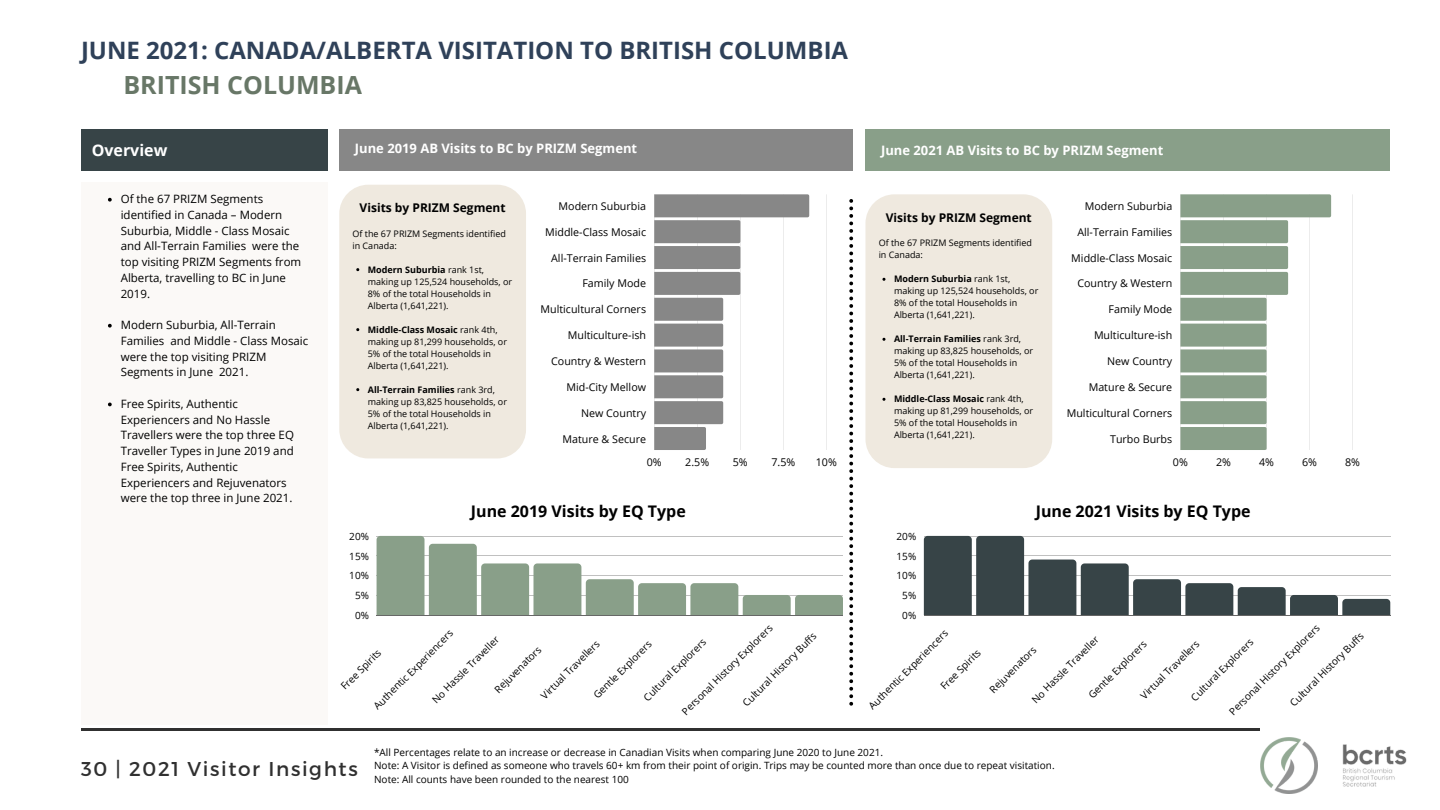
<style>
.page{position:relative;width:1440px;height:810px;background:#fff}
.page>*{position:absolute;margin:0;border:0;box-sizing:border-box;transform-origin:0 0}
.t1{font:700 25px "Open Sans";color:#687767}
.t2{font:700 24px "Open Sans";color:#2f4159}
.t3{font:20px "Montserrat";letter-spacing:.08em;color:#303030}
.t4{font:700 16px "Open Sans";color:#000}
.t5{font:700 16px "Open Sans";color:#fff}
.t6{font:700 13px "Open Sans";color:#fff}
.t7{font:700 12px "Open Sans";color:#000}
.t8{font:11.5px/15.8px "Open Sans";color:#000}
.t9{font:10.7px "Open Sans";color:#000}
.t10{font:10px/19.7px "Open Sans";color:#000;text-align:center}
.t11{font:9px/12px "Open Sans";color:#000}
.s1{font-weight:700}
</style>
<div class="page">
<div style="left:81px;top:129px;width:247px;height:42px;background:#374447"></div>
<div style="left:339px;top:129px;width:514px;height:42px;background:#878787"></div>
<div style="left:81px;top:182px;width:247px;height:542px;background:#fbf9f7"></div>
<div style="left:866px;top:129px;width:524px;height:42px;background:#899f89"></div>
<div style="left:865px;top:194px;width:187px;height:274px;background:#efe9df;border-radius:29px"></div>
<svg style="left:849px;top:199px;width:4px;height:507px"></svg>
<hr style="left:81px;top:728px;width:1179px;height:3px;background:#303030">
<img style="left:1342px;top:744px;width:65px;height:43px">
<div style="left:339px;top:185px;width:187px;height:273px;background:#efe9df;border-radius:29px"></div>
<svg style="left:108px;top:198px;width:4px;height:4px"></svg>
<svg style="left:108px;top:324px;width:4px;height:4px"></svg>
<svg style="left:108px;top:403px;width:4px;height:3px"></svg>
<img style="left:1261px;top:738px;width:56px;height:56px">
<hr style="left:1352px;top:194px;width:1px;height:256px;background:#000">
<svg style="left:1180px;top:194px;width:151px;height:256px"></svg>
<hr style="left:924px;top:615px;width:466px;height:1px;background:#000">
<svg style="left:924px;top:536px;width:466px;height:79px"></svg>
<hr style="left:826px;top:194px;width:1px;height:256px;background:#000">
<svg style="left:654px;top:194px;width:155px;height:256px"></svg>
<hr style="left:377px;top:615px;width:466px;height:1px;background:#000">
<svg style="left:377px;top:536px;width:466px;height:79px"></svg>
<h2 class="t2" style="left:81px;top:34px;width:769px">JUNE 2021: CANADA/ALBERTA VISITATION TO BRITISH COLUMBIA</h2>
<h1 class="t1" style="left:123px;top:67px;width:240px">BRITISH COLUMBIA</h1>
<h3 class="t6" style="left:355px;top:139px;width:284px">June 2019 AB Visits to BC by PRIZM Segment</h3>
<h3 class="t5" style="left:92px;top:139px;width:77px">Overview</h3>
<h3 class="t6" style="left:881px;top:141px;width:284px">June 2021 AB Visits to BC by PRIZM Segment</h3>
<p class="t8" style="left:121px;top:191px;width:182px">Of the 67 PRIZM Segments identified in Canada – Modern<br>Suburbia, Middle - Class Mosaic and All-Terrain Families were the top visiting PRIZM Segments from<br>Alberta, travelling to BC in June<br>2019.</p>
<p class="t8" style="left:121px;top:317px;width:189px">Modern Suburbia, All-Terrain<br>Families and Middle - Class Mosaic were the top visiting PRIZM<br>Segments in June 2021.</p>
<p class="t8" style="left:121px;top:395px;width:175px">Free Spirits, Authentic<br>Experiencers and No Hassle<br>Travellers were the top three EQ<br>Traveller Types in June 2019 and<br>Free Spirits, Authentic<br>Experiencers and Rejuvenators were the top three in June 2021.</p>
<h3 class="t7" style="left:360px;top:199px;width:148px">Visits by PRIZM Segment</h3>
<p class="t11" style="left:353px;top:227px;width:155px">Of the 67 PRIZM Segments identified in Canada:</p>
<p class="t11" style="left:368px;top:263px;width:146px"><span class="s1">Modern Suburbia</span> rank 1st, making up 125,524 households, or<br>8% of the total Households in<br>Alberta (1,641,221).</p>
<p class="t11" style="left:368px;top:323px;width:141px"><span class="s1">Middle-Class Mosaic</span> rank 4th, making up 81,299 households, or<br>5% of the total Households in<br>Alberta (1,641,221).</p>
<p class="t11" style="left:368px;top:383px;width:141px"><span class="s1">All-Terrain Families</span> rank 3rd, making up 83,825 households, or<br>5% of the total Households in<br>Alberta (1,641,221).</p>
<p class="t9" style="left:559px;top:199px;width:89px">Modern Suburbia</p>
<p class="t9" style="left:545px;top:224px;width:102px">Middle-Class Mosaic</p>
<p class="t9" style="left:551px;top:250px;width:96px">All-Terrain Families</p>
<p class="t9" style="left:582px;top:276px;width:65px">Family Mode</p>
<p class="t9" style="left:541px;top:302px;width:107px">Multicultural Corners</p>
<p class="t9" style="left:568px;top:328px;width:80px">Multiculture-ish</p>
<p class="t9" style="left:551px;top:354px;width:96px">Country &amp; Western</p>
<p class="t9" style="left:567px;top:379px;width:81px">Mid-City Mellow</p>
<p class="t9" style="left:581px;top:405px;width:67px">New Country</p>
<p class="t9" style="left:563px;top:431px;width:85px">Mature &amp; Secure</p>
<p class="t9" style="left:647px;top:454px;width:16px">0%</p>
<p class="t9" style="left:685px;top:454px;width:25px">2.5%</p>
<p class="t9" style="left:733px;top:454px;width:16px">5%</p>
<p class="t9" style="left:771px;top:454px;width:25px">7.5%</p>
<p class="t9" style="left:816px;top:454px;width:23px">10%</p>
<p class="t10" style="left:349px;top:526px;width:21px">20%<br>15%<br>10%<br>5%<br>0%</p>
<h3 class="t4" style="left:471px;top:499px;width:216px">June 2019 Visits by EQ Type</h3>
<p class="t10" style="left:676px;top:706px;width:125px;rotate:-45deg">Personal History Explorers</p>
<p class="t10" style="left:368px;top:700px;width:109px;rotate:-45deg">Authentic Experiencers</p>
<p class="t10" style="left:737px;top:698px;width:101px;rotate:-45deg">Cultural History Buffs</p>
<p class="t10" style="left:427px;top:694px;width:91px;rotate:-45deg">No Hassle Traveller</p>
<p class="t10" style="left:638px;top:692px;width:85px;rotate:-45deg">Cultural Explorers</p>
<p class="t10" style="left:489px;top:684px;width:63px;rotate:-45deg">Rejuvenators</p>
<p class="t10" style="left:536px;top:690px;width:80px;rotate:-45deg">Virtual Travellers</p>
<p class="t10" style="left:588px;top:690px;width:79px;rotate:-45deg">Gentle Explorers</p>
<p class="t10" style="left:335px;top:681px;width:54px;rotate:-45deg">Free Spirits</p>
<h3 class="t7" style="left:886px;top:209px;width:148px">Visits by PRIZM Segment</h3>
<p class="t11" style="left:879px;top:237px;width:155px">Of the 67 PRIZM Segments identified in Canada:</p>
<p class="t11" style="left:894px;top:273px;width:146px"><span class="s1">Modern Suburbia</span> rank 1st, making up 125,524 households, or<br>8% of the total Households in<br>Alberta (1,641,221).</p>
<p class="t11" style="left:894px;top:333px;width:141px"><span class="s1">All-Terrain Families</span> rank 3rd, making up 83,825 households, or<br>5% of the total Households in<br>Alberta (1,641,221).</p>
<p class="t11" style="left:894px;top:393px;width:141px"><span class="s1">Middle-Class Mosaic</span> rank 4th, making up 81,299 households, or<br>5% of the total Households in<br>Alberta (1,641,221).</p>
<p class="t9" style="left:1085px;top:199px;width:89px">Modern Suburbia</p>
<p class="t9" style="left:1077px;top:224px;width:96px">All-Terrain Families</p>
<p class="t9" style="left:1071px;top:250px;width:102px">Middle-Class Mosaic</p>
<p class="t9" style="left:1077px;top:276px;width:96px">Country &amp; Western</p>
<p class="t9" style="left:1109px;top:302px;width:65px">Family Mode</p>
<p class="t9" style="left:1094px;top:328px;width:80px">Multiculture-ish</p>
<p class="t9" style="left:1107px;top:354px;width:67px">New Country</p>
<p class="t9" style="left:1089px;top:379px;width:85px">Mature &amp; Secure</p>
<p class="t9" style="left:1067px;top:405px;width:107px">Multicultural Corners</p>
<p class="t9" style="left:1110px;top:431px;width:64px">Turbo Burbs</p>
<p class="t9" style="left:1173px;top:454px;width:16px">0%</p>
<p class="t9" style="left:1216px;top:454px;width:16px">2%</p>
<p class="t9" style="left:1259px;top:454px;width:16px">4%</p>
<p class="t9" style="left:1302px;top:454px;width:16px">6%</p>
<p class="t9" style="left:1345px;top:454px;width:16px">8%</p>
<p class="t10" style="left:897px;top:526px;width:21px">20%<br>15%<br>10%<br>5%<br>0%</p>
<h3 class="t4" style="left:1036px;top:499px;width:216px">June 2021 Visits by EQ Type</h3>
<p class="t10" style="left:1224px;top:706px;width:125px;rotate:-45deg">Personal History Explorers</p>
<p class="t10" style="left:863px;top:700px;width:109px;rotate:-45deg">Authentic Experiencers</p>
<p class="t10" style="left:1285px;top:698px;width:101px;rotate:-45deg">Cultural History Buffs</p>
<p class="t10" style="left:1026px;top:694px;width:91px;rotate:-45deg">No Hassle Traveller</p>
<p class="t10" style="left:1186px;top:692px;width:85px;rotate:-45deg">Cultural Explorers</p>
<p class="t10" style="left:1135px;top:690px;width:80px;rotate:-45deg">Virtual Travellers</p>
<p class="t10" style="left:1083px;top:690px;width:79px;rotate:-45deg">Gentle Explorers</p>
<p class="t10" style="left:935px;top:681px;width:54px;rotate:-45deg">Free Spirits</p>
<p class="t10" style="left:984px;top:684px;width:63px;rotate:-45deg">Rejuvenators</p>
<h3 class="t3" style="left:81px;top:756px;width:278px">30 | 2021 Visitor Insights</h3>
<p class="t10" style="left:374px;top:745px;width:682px;line-height:13.5px;text-align:left">*All Percentages relate to an increase or decrease in Canadian Visits when comparing June 2020 to June 2021.<br>Note: A Visitor is defined as someone who travels 60+ km from their point of origin. Trips may be counted more than once due to repeat visitation.<br>Note: All counts have been rounded to the nearest 100</p>
</div>
